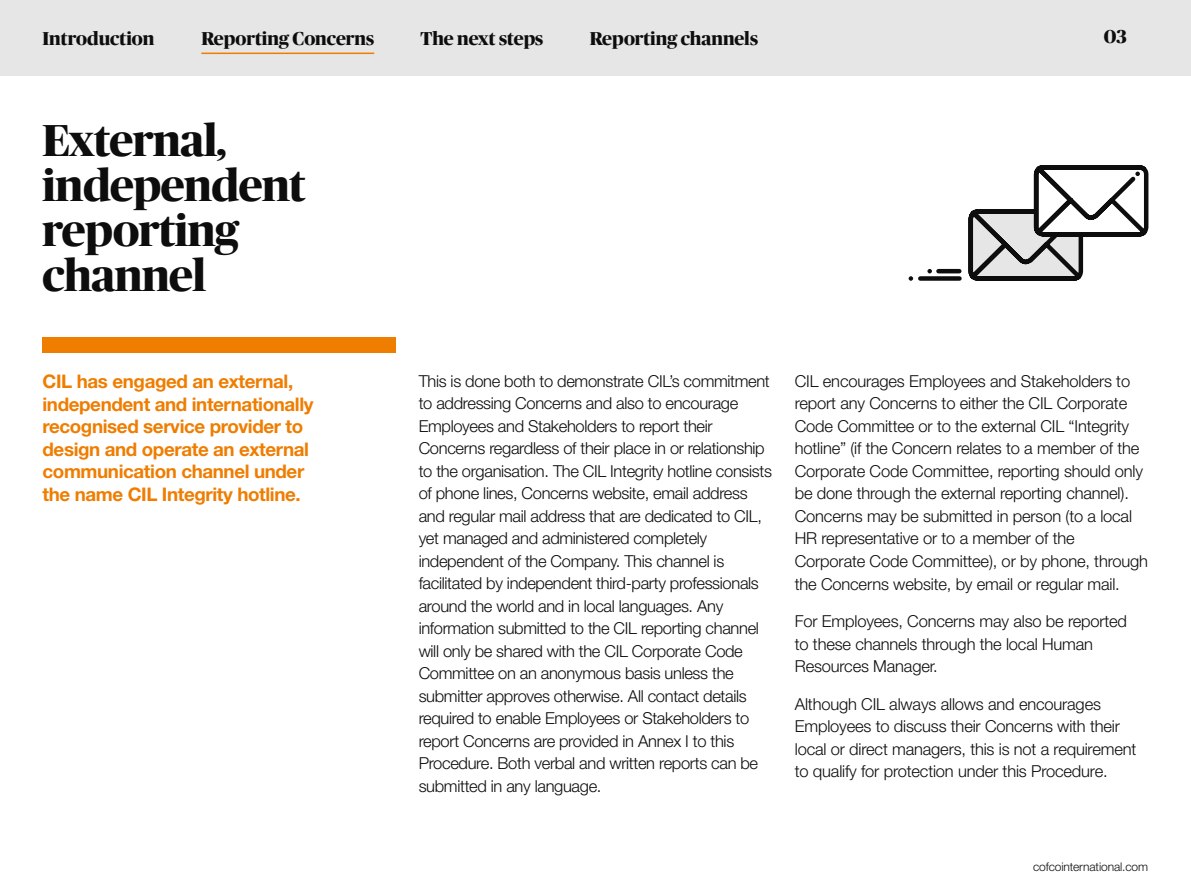
<style>
.page{position:relative;width:1191px;height:893px;background:#fff}
.page>*{position:absolute;margin:0;border:0;box-sizing:border-box;transform-origin:0 0}
.t1{font:700 45px/45px "Publico Banner Web";letter-spacing:-.01em;color:#0d0d0d}
.t2{font:700 18.75px/22.5px "Helvetica Neue LT Std";letter-spacing:-.02em;color:#ef7d00}
.t3{font:700 18.75px "Publico Banner Web";color:#0d0d0d}
.t4{font:300 16.5px/22.5px "Helvetica Neue LT Std";letter-spacing:-.02em;color:#0d0d0d}
.t5{font:300 12px "Helvetica Neue LT Std";letter-spacing:-.01em;color:#0d0d0d}
</style>
<div class="page">
<div style="left:0;top:0;width:1191px;height:75px;background:#e6e6e6"></div>
<svg style="left:927px;top:269px;width:5px;height:4px"></svg>
<svg style="left:908px;top:276px;width:5px;height:5px"></svg>
<div style="left:920px;top:276px;width:39px;height:5px;background:#0d0d0d"></div>
<hr style="left:938px;top:269px;width:21px;height:4px;background:#0d0d0d">
<svg style="left:968px;top:165px;width:181px;height:116px"></svg>
<div style="left:43px;top:338px;width:353px;height:15px;background:#ef7d00"></div>
<hr style="left:201px;top:53px;width:173px;height:1px;background:#ef7d00">
<p class="t3" style="left:43px;top:25px;width:113px">Introduction</p>
<p class="t3" style="left:201px;top:25px;width:174px">Reporting Concerns</p>
<p class="t3" style="left:420px;top:25px;width:124px">The next steps</p>
<p class="t3" style="left:589px;top:25px;width:170px">Reporting channels</p>
<h1 class="t1" style="left:43px;top:115px;width:265px">External, independent reporting channel</h1>
<p class="t3" style="left:1104px;top:23px;width:24px">03</p>
<p class="t2" style="left:43px;top:370px;width:272px">CIL has engaged an external, independent and internationally recognised service provider to design and operate an external communication channel under the name CIL Integrity hotline.</p>
<p class="t4" style="left:419px;top:369px;width:355px">This is done both to demonstrate CIL’s commitment to addressing Concerns and also to encourage Employees and Stakeholders to report their Concerns regardless of their place in or relationship to the organisation. The CIL Integrity hotline consists of phone lines, Concerns website, email address and regular mail address that are dedicated to CIL, yet managed and administered completely independent of the Company. This channel is facilitated by independent third-party professionals around the world and in local languages. Any information submitted to the CIL reporting channel will only be shared with the CIL Corporate Code Committee on an anonymous basis unless the submitter approves otherwise. All contact details required to enable Employees or Stakeholders to report Concerns are provided in Annex I to this Procedure. Both verbal and written reports can be submitted in any language.</p>
<p class="t4" style="left:795px;top:369px;width:355px">CIL encourages Employees and Stakeholders to report any Concerns to either the CIL Corporate Code Committee or to the external CIL “Integrity hotline” (if the Concern relates to a member of the Corporate Code Committee, reporting should only be done through the external reporting channel).<br>Concerns may be submitted in person (to a local HR representative or to a member of the Corporate Code Committee), or by phone, through the Concerns website, by email or regular mail.</p>
<p class="t4" style="left:795px;top:609px;width:334px">For Employees, Concerns may also be reported to these channels through the local Human<br>Resources Manager.</p>
<p class="t4" style="left:795px;top:692px;width:343px">Although CIL always allows and encourages Employees to discuss their Concerns with their local or direct managers, this is not a requirement to qualify for protection under this Procedure.</p>
<p class="t5" style="left:1033px;top:859px;width:117px">cofcointernational.com</p>
</div>
